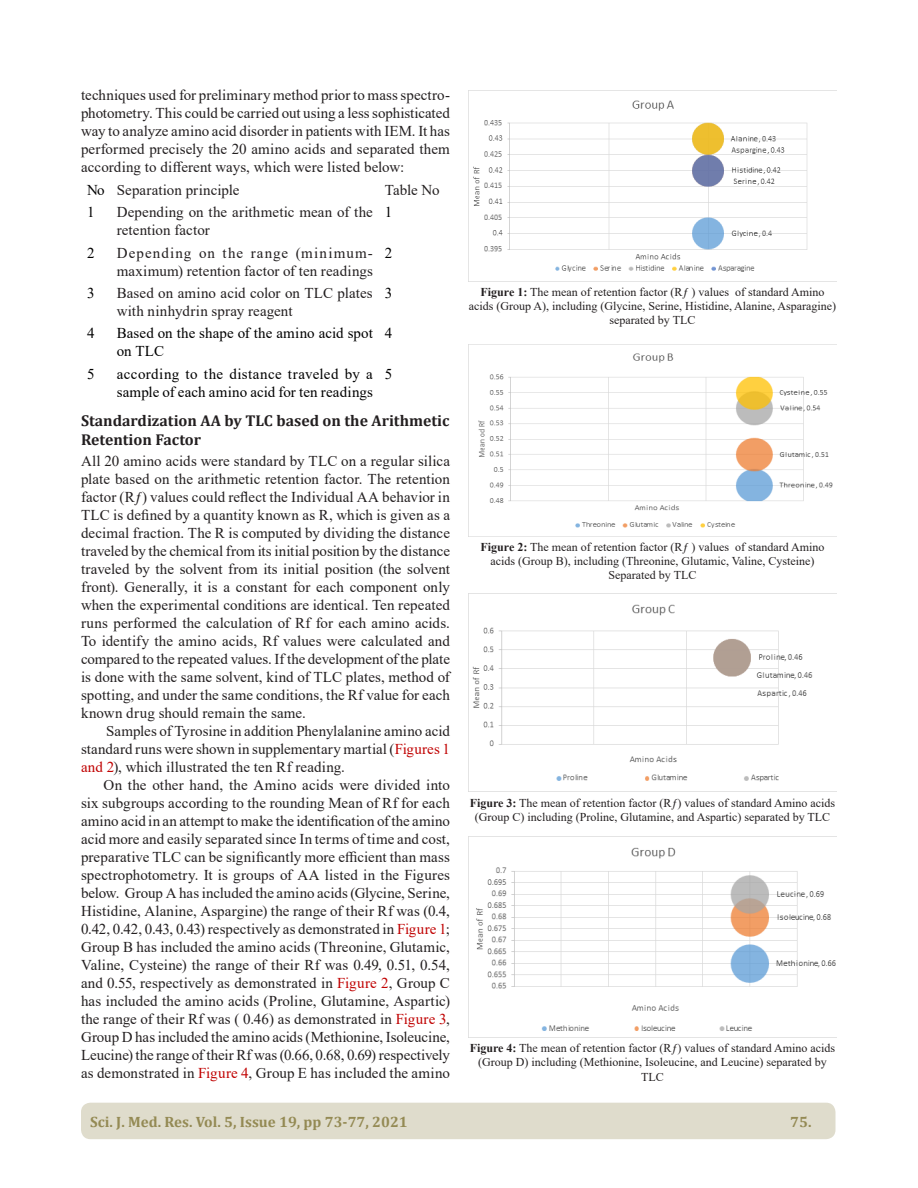
<style>
.page{position:relative;width:918px;height:1188px;background:#fff}
.page>*{position:absolute;margin:0;border:0;box-sizing:border-box;transform-origin:0 0}
.B{font:700 15.75px/18.9px "Cambria";color:#231f20}
.Body_flush{font:15px/18px "Times New Roman";letter-spacing:.01em;color:#231f20;text-align:justify}
.text{font:15px/18px "Times New Roman";letter-spacing:.01em;color:#231f20;text-align:justify}
.Body_flush-2{font:15px "Times New Roman";letter-spacing:.01em;color:#000}
.t1{font:700 15px "Cambria";color:#948a54}
.Body_flush-3{font:15px "Times New Roman";letter-spacing:.08em;color:#231f20}
.fig{font:12px/14.4px "Times New Roman";color:#231f20;text-align:center}
.s1{color:#c00000}
.s2{font-weight:700}
</style>
<div class="page">
<div style="left:81px;top:1103px;width:755px;height:36px;background:#dfdccc;border-radius:9px"></div>
<img style="left:468px;top:90px;width:369px;height:191px">
<img style="left:468px;top:344px;width:369px;height:192px">
<img style="left:468px;top:593px;width:369px;height:198px">
<img style="left:468px;top:837px;width:368px;height:200px">
<p class="Body_flush" style="left:81px;top:86px;width:371px">techniques used for preliminary method prior to mass spectro&shy;photometry. This could be carried out using a less sophisticated way to analyze amino acid disorder in patients with IEM. It has performed precisely the 20 amino acids and separated them according to different ways, which were listed below:</p>
<p class="Body_flush-2" style="left:87px;top:179px;width:19px">No</p>
<p class="Body_flush" style="left:117px;top:180px;width:124px">Separation principle</p>
<p class="Body_flush" style="left:385px;top:180px;width:56px">Table No</p>
<p class="Body_flush" style="left:117px;top:203px;width:258px">Depending on the arithmetic mean of the</p>
<p class="Body_flush-2" style="left:385px;top:202px;width:9px">1</p>
<p class="Body_flush" style="left:117px;top:221px;width:95px">retention factor</p>
<p class="Body_flush-2" style="left:87px;top:202px;width:9px">1</p>
<p class="Body_flush-2" style="left:87px;top:242px;width:9px">2</p>
<p class="Body_flush-3" style="left:117px;top:242px;width:258px">Depending on the range (minimum-</p>
<p class="Body_flush-2" style="left:385px;top:242px;width:9px">2</p>
<p class="Body_flush" style="left:117px;top:261px;width:258px">maximum) retention factor of ten readings</p>
<p class="Body_flush-2" style="left:87px;top:282px;width:9px">3</p>
<p class="Body_flush" style="left:117px;top:284px;width:258px">Based on amino acid color on TLC plates</p>
<p class="Body_flush-2" style="left:385px;top:282px;width:9px">3</p>
<p class="Body_flush" style="left:117px;top:302px;width:177px">with ninhydrin spray reagent</p>
<p class="Body_flush-2" style="left:87px;top:323px;width:9px">4</p>
<p class="Body_flush-2" style="left:117px;top:323px;width:258px">Based on the shape of the amino acid spot</p>
<p class="Body_flush-2" style="left:385px;top:323px;width:9px">4</p>
<p class="Body_flush-2" style="left:117px;top:341px;width:49px">on TLC</p>
<p class="Body_flush-2" style="left:117px;top:363px;width:258px">according to the distance traveled by a</p>
<p class="Body_flush-2" style="left:385px;top:363px;width:9px">5</p>
<p class="Body_flush-2" style="left:117px;top:381px;width:258px">sample of each amino acid for ten readings</p>
<p class="Body_flush-2" style="left:87px;top:363px;width:9px">5</p>
<p class="B" style="left:81px;top:411px;width:370px">Standardization AA by TLC based on the Arithmetic<br>Retention Factor</p>
<p class="Body_flush" style="left:81px;top:452px;width:371px">All 20 amino acids were standard by TLC on a regular silica plate based on the arithmetic retention factor. The retention factor (Rƒ) values could reflect the Individual AA behavior in TLC is defined by a quantity known as R, which is given as a decimal fraction. The R is computed by dividing the distance traveled by the chemical from its initial position by the distance traveled by the solvent from its initial position (the solvent front). Generally, it is a constant for each component only when the experimental conditions are identical. Ten repeated runs performed the calculation of Rf for each amino acids.<br>To identify the amino acids, Rf values were calculated and compared to the repeated values. If the development of the plate is done with the same solvent, kind of TLC plates, method of spotting, and under the same conditions, the Rf value for each known drug should remain the same.</p>
<p class="text" style="left:81px;top:722px;width:370px;text-indent:25px">Samples of Tyrosine in addition Phenylalanine amino acid standard runs were shown in supplementary martial (<span class="s1">Figures 1 and 2</span>), which illustrated the ten Rf reading.</p>
<p class="text" style="left:81px;top:776px;width:371px;text-indent:22px">On the other hand, the Amino acids were divided into six subgroups according to the rounding Mean of Rf for each amino acid in an attempt to make the identification of the amino acid more and easily separated since In terms of time and cost, preparative TLC can be significantly more efficient than mass spectrophotometry. It is groups of AA listed in the Figures below. Group A has included the amino acids (Glycine, Serine, Histidine, Alanine, Aspargine) the range of their Rf was (0.4, 0.42, 0.42, 0.43, 0.43) respectively as demonstrated in <span class="s1">Figure 1</span>; Group B has included the amino acids (Threonine, Glutamic, Valine, Cysteine) the range of their Rf was 0.49, 0.51, 0.54, and 0.55, respectively as demonstrated in <span class="s1">Figure 2</span>, Group C has included the amino acids (Proline, Glutamine, Aspartic) the range of their Rf was ( 0.46) as demonstrated in <span class="s1">Figure 3</span>, Group D has included the amino acids (Methionine, Isoleucine, Leucine) the range of their Rf was (0.66, 0.68, 0.69) respectively as demonstrated in <span class="s1">Figure 4</span>, Group E has included the amino</p>
<p class="fig" style="left:469px;top:284px;width:369px"><span class="s2">Figure 1:</span> The mean of retention factor (Rƒ ) values of standard Amino acids (Group A), including (Glycine, Serine, Histidine, Alanine, Asparagine) separated by TLC</p>
<p class="fig" style="left:481px;top:539px;width:345px"><span class="s2">Figure 2:</span> The mean of retention factor (Rƒ ) values of standard Amino acids (Group B), including (Threonine, Glutamic, Valine, Cysteine)<br>Separated by TLC</p>
<p class="fig" style="left:470px;top:795px;width:367px"><span class="s2">Figure 3:</span> The mean of retention factor (Rƒ) values of standard Amino acids (Group C) including (Proline, Glutamine, and Aspartic) separated by TLC</p>
<p class="fig" style="left:470px;top:1040px;width:367px"><span class="s2">Figure 4:</span> The mean of retention factor (Rƒ) values of standard Amino acids (Group D) including (Methionine, Isoleucine, and Leucine) separated by<br>TLC</p>
<p class="t1" style="left:90px;top:1113px;width:319px">Sci. J. Med. Res. Vol. 5, Issue 19, pp 73-77, 2021</p>
<p class="t1" style="left:790px;top:1113px;width:23px">75.</p>
</div>
